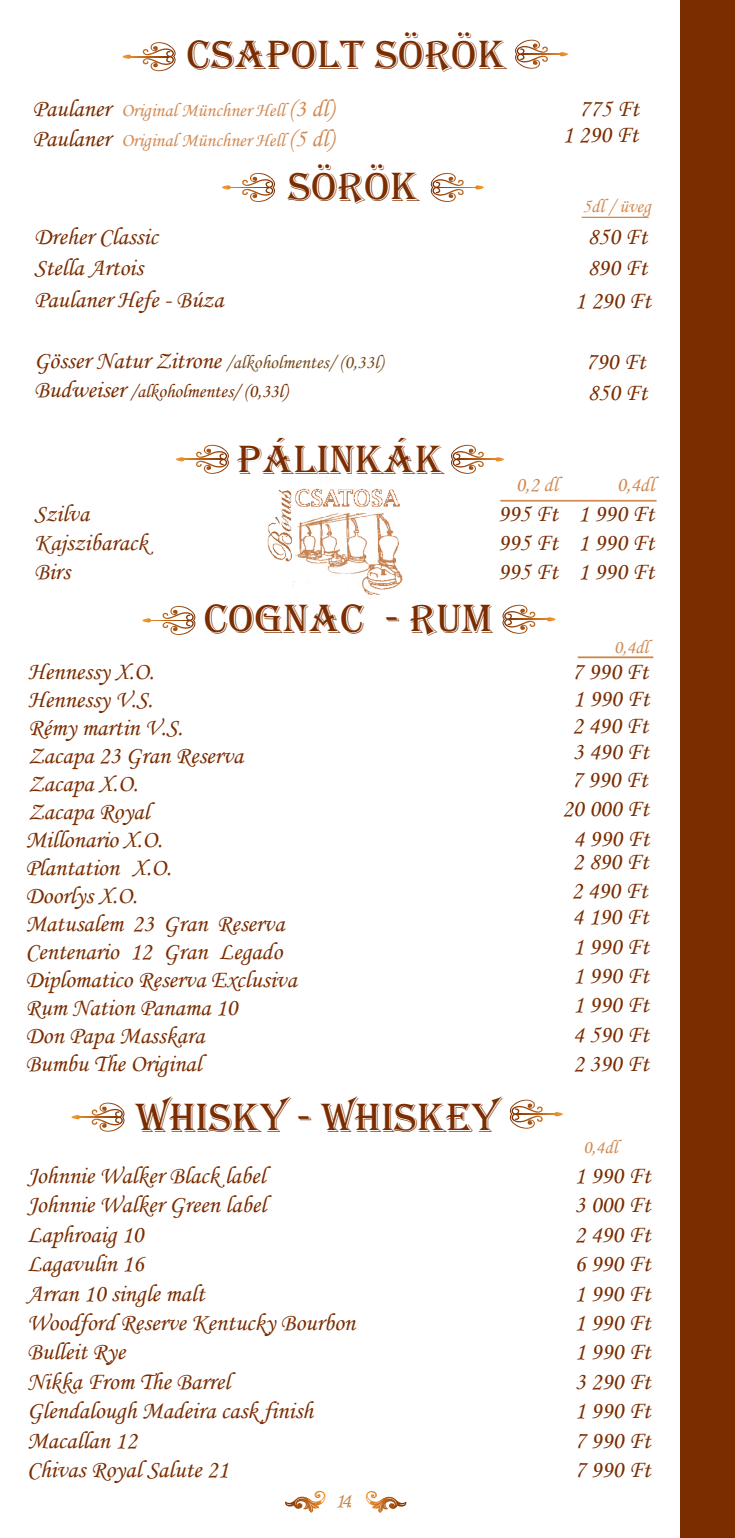
<style>
.page{position:relative;width:735px;height:1538px;background:#fff}
.page>*{position:absolute;margin:0;border:0;box-sizing:border-box;transform-origin:0 0}
.t1{font:42px "Algerian";color:#7b2d00}
.t2{font:24.5px/28px "Monotype Corsiva";color:#7b2d00}
.t3{font:21px "Monotype Corsiva";color:#d28a53}
.t4{font:21px "Monotype Corsiva";color:#ca8544}
.t5{font:19.25px "Monotype Corsiva";color:#d28a53}
.s1{font-size:24.5px;color:#7b2d00}
.s2{font-size:24.5px}
.s3{font-size:19.25px;color:#774c1d}
.s4{font-size:19.25px}
</style>
<div class="page">
<svg style="left:365px;top:1491px;width:42px;height:22px"></svg>
<svg style="left:285px;top:1490px;width:40px;height:23px"></svg>
<div style="left:680px;top:0;width:49px;height:1538px;background:#7b2d00"></div>
<div style="left:729px;top:0;width:5px;height:1538px;background:#7b2d00"></div>
<hr style="left:581px;top:217px;width:67px;height:1px;background:#d28a53">
<hr style="left:500px;top:500px;width:156px;height:2px;background:#d28a53">
<img style="left:267px;top:476px;width:136px;height:119px">
<svg style="left:515px;top:40px;width:33px;height:29px"></svg>
<svg style="left:559px;top:52px;width:8px;height:4px"></svg>
<svg style="left:521px;top:54px;width:39px;height:1px"></svg>
<svg style="left:242px;top:173px;width:33px;height:29px"></svg>
<svg style="left:222px;top:185px;width:8px;height:4px"></svg>
<svg style="left:230px;top:187px;width:38px;height:1px"></svg>
<svg style="left:142px;top:42px;width:34px;height:29px"></svg>
<svg style="left:122px;top:55px;width:9px;height:4px"></svg>
<svg style="left:130px;top:56px;width:39px;height:1px"></svg>
<svg style="left:430px;top:173px;width:33px;height:29px"></svg>
<svg style="left:475px;top:185px;width:8px;height:5px"></svg>
<svg style="left:437px;top:187px;width:38px;height:1px"></svg>
<svg style="left:196px;top:445px;width:33px;height:29px"></svg>
<svg style="left:176px;top:457px;width:8px;height:4px"></svg>
<svg style="left:184px;top:459px;width:38px;height:1px"></svg>
<svg style="left:451px;top:445px;width:33px;height:29px"></svg>
<svg style="left:495px;top:457px;width:8px;height:4px"></svg>
<svg style="left:457px;top:459px;width:39px;height:1px"></svg>
<svg style="left:162px;top:606px;width:34px;height:29px"></svg>
<svg style="left:142px;top:618px;width:9px;height:4px"></svg>
<svg style="left:150px;top:620px;width:39px;height:1px"></svg>
<svg style="left:509px;top:1100px;width:33px;height:29px"></svg>
<svg style="left:554px;top:1112px;width:8px;height:4px"></svg>
<svg style="left:516px;top:1114px;width:38px;height:1px"></svg>
<hr style="left:577px;top:656px;width:76px;height:2px;background:#ca8544">
<svg style="left:502px;top:605px;width:33px;height:29px"></svg>
<svg style="left:546px;top:617px;width:9px;height:4px"></svg>
<svg style="left:509px;top:619px;width:38px;height:1px"></svg>
<svg style="left:91px;top:1103px;width:34px;height:29px"></svg>
<svg style="left:71px;top:1115px;width:9px;height:4px"></svg>
<svg style="left:79px;top:1117px;width:39px;height:1px"></svg>
<h1 class="t1" style="left:186px;top:31px;width:321px">CSAPOLT SÖRÖK</h1>
<p class="t5" style="left:33px;top:99px;width:302px"><span class="s1">Paulaner</span> Original Münchner Hell <span class="s2">(3 dl)</span></p>
<p class="t2" style="left:579px;top:95px;width:61px">775 Ft</p>
<p class="t5" style="left:33px;top:128px;width:302px"><span class="s1">Paulaner</span> Original Münchner Hell <span class="s2">(5 dl)</span></p>
<p class="t2" style="left:562px;top:121px;width:77px">1 290 Ft</p>
<h1 class="t1" style="left:288px;top:164px;width:132px">SÖRÖK</h1>
<p class="t2" style="left:34px;top:221px;width:191px;line-height:31.5px">Dreher Classic<br>Stella Artois<br>Paulaner Hefe - Búza</p>
<p class="t2" style="left:34px;top:346px;width:350px;line-height:29.4px">Gösser Natur Zitrone <span class="s3">/alkoholmentes/ (0,33l)<br></span>Budweiser <span class="s4">/alkoholmentes/ (0,33l)</span></p>
<p class="t2" style="left:34px;top:498px;width:115px;line-height:29.4px">Szilva<br>Kajszibarack<br>Birs</p>
<h1 class="t1" style="left:237px;top:436px;width:208px">PÁLINKÁK</h1>
<p class="t5" style="left:582px;top:195px;width:70px">5dl / üveg</p>
<p class="t2" style="left:574px;top:220px;width:77px;line-height:32.2px;text-align:center">850 Ft<br>890 Ft<br>1 290 Ft</p>
<p class="t2" style="left:585px;top:347px;width:61px">790 Ft</p>
<p class="t2" style="left:587px;top:379px;width:61px">850 Ft</p>
<p class="t3" style="left:515px;top:472px;width:43px">0,2 dl</p>
<p class="t3" style="left:616px;top:472px;width:39px">0,4dl</p>
<p class="t2" style="left:498px;top:499px;width:61px">995 Ft</p>
<p class="t2" style="left:498px;top:498px;width:158px;line-height:29.4px;text-align:right">1 990 Ft<br>995 Ft 1 990 Ft</p>
<p class="t2" style="left:498px;top:558px;width:61px">995 Ft</p>
<p class="t2" style="left:578px;top:558px;width:77px">1 990 Ft</p>
<h1 class="t1" style="left:204px;top:596px;width:290px">COGNAC - RUM</h1>
<p class="t2" style="left:25px;top:658px;width:272px">Hennessy X.O.<br>Hennessy V.S.<br>Rémy martin V.S.<br>Zacapa 23 Gran Reserva<br>Zacapa X.O.<br>Zacapa Royal<br>Millonario X.O.<br>Plantation X.O.<br>Doorlys X.O.<br>Matusalem 23 Gran Reserva<br>Centenario 12 Gran Legado<br>Diplomatico Reserva Exclusiva<br>Rum Nation Panama 10<br>Don Papa Masskara<br>Bumbu The Original</p>
<h1 class="t1" style="left:136px;top:1095px;width:364px">WHISKY - WHISKEY</h1>
<p class="t5" style="left:613px;top:635px;width:36px">0,4dl</p>
<p class="t2" style="left:571px;top:658px;width:79px;line-height:26.8px;text-align:justify">7 990 Ft 1 990 Ft 2 490 Ft 3 490 Ft 7 990 Ft</p>
<p class="t2" style="left:562px;top:795px;width:88px">20 000 Ft</p>
<p class="t2" style="left:572px;top:827px;width:78px;line-height:22.9px">4 990 Ft<br>2 890 Ft</p>
<p class="t2" style="left:571px;top:878px;width:78px;line-height:25.7px">2 490 Ft<br>4 190 Ft</p>
<p class="t2" style="left:572px;top:931px;width:78px;line-height:29.4px;text-align:justify">1 990 Ft 1 990 Ft 1 990 Ft 4 590 Ft</p>
<p class="t2" style="left:572px;top:1050px;width:77px">2 390 Ft</p>
<p class="t5" style="left:583px;top:1135px;width:36px">0,4dl</p>
<p class="t2" style="left:27px;top:1161px;width:240px">Johnnie Walker Black label</p>
<p class="t2" style="left:574px;top:1161px;width:77px">1 990 Ft</p>
<p class="t2" style="left:27px;top:1191px;width:240px">Johnnie Walker Green label</p>
<p class="t2" style="left:574px;top:1191px;width:77px">3 000 Ft</p>
<p class="t2" style="left:27px;top:1220px;width:118px">Laphroaig 10</p>
<p class="t2" style="left:574px;top:1220px;width:77px">2 490 Ft</p>
<p class="t2" style="left:27px;top:1250px;width:118px">Lagavulin 16</p>
<p class="t2" style="left:574px;top:1250px;width:77px">6 990 Ft</p>
<p class="t2" style="left:27px;top:1279px;width:179px">Arran 10 single malt</p>
<p class="t2" style="left:574px;top:1279px;width:77px">1 990 Ft</p>
<p class="t2" style="left:27px;top:1308px;width:329px">Woodford Reserve Kentucky Bourbon</p>
<p class="t2" style="left:574px;top:1308px;width:77px">1 990 Ft</p>
<p class="t2" style="left:27px;top:1338px;width:100px">Bulleit Rye</p>
<p class="t2" style="left:574px;top:1338px;width:77px">1 990 Ft</p>
<p class="t2" style="left:27px;top:1367px;width:204px">Nikka From The Barrel</p>
<p class="t2" style="left:574px;top:1367px;width:77px">3 290 Ft</p>
<p class="t2" style="left:27px;top:1397px;width:287px">Glendalough Madeira cask finish</p>
<p class="t2" style="left:574px;top:1397px;width:77px">1 990 Ft</p>
<p class="t2" style="left:27px;top:1426px;width:111px">Macallan 12</p>
<p class="t2" style="left:574px;top:1426px;width:77px">7 990 Ft</p>
<p class="t2" style="left:27px;top:1455px;width:203px">Chivas Royal Salute 21</p>
<p class="t2" style="left:574px;top:1455px;width:77px">7 990 Ft</p>
<p class="t4" style="left:335px;top:1487px;width:18px">14.</p>
</div>
